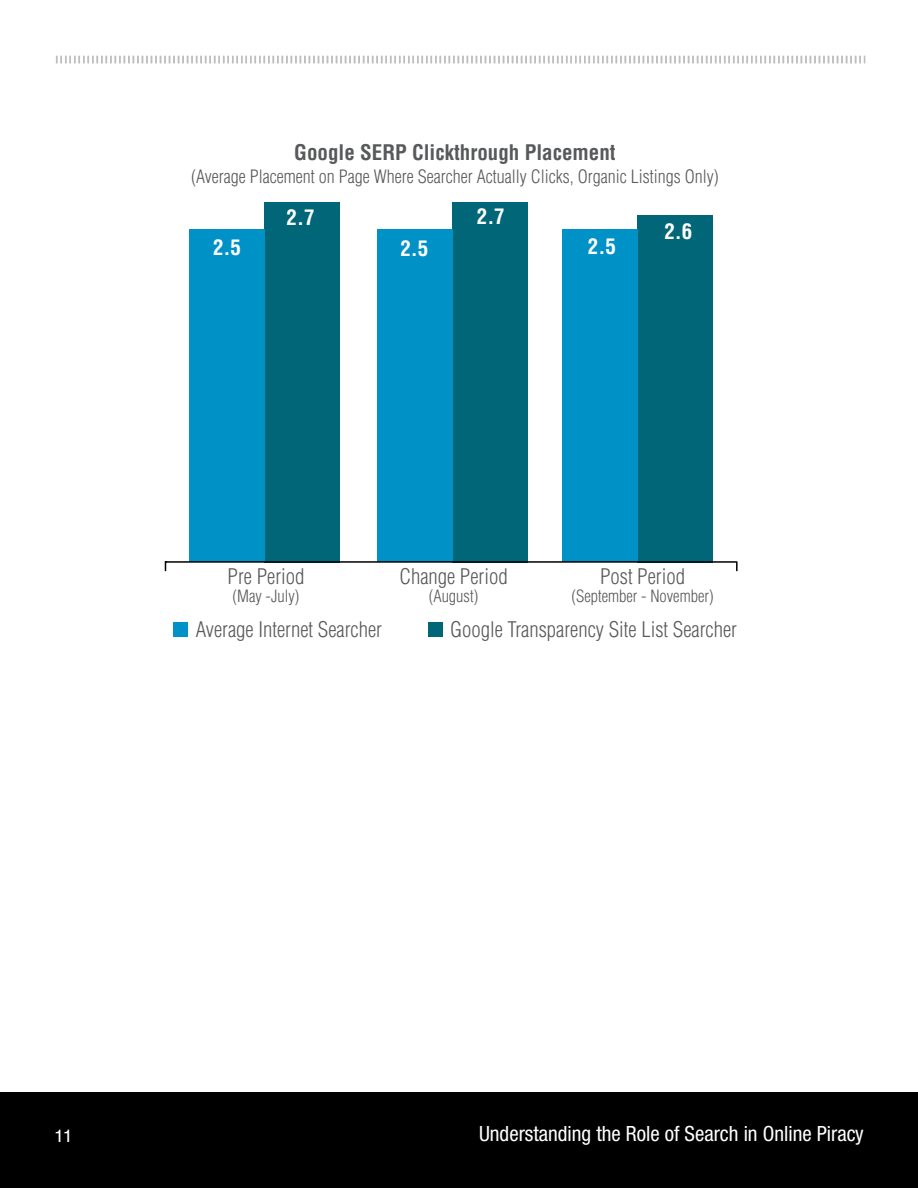
<style>
.page{position:relative;width:918px;height:1188px;background:#fff}
.page>*{position:absolute;margin:0;border:0;box-sizing:border-box;transform-origin:0 0}
.t1{font:300 condensed 21px "Helvetica LT Std";color:#58595b}
.t2{font:condensed 21px "Helvetica Neue LT Std";color:#fff}
.t3{font:700 condensed 21px "Helvetica LT Std";color:#58595b}
.t4{font:700 condensed 21px "Helvetica LT Std";color:#fff}
.t5{font:300 condensed 18px "Helvetica LT Std";color:#58595b}
.t6{font:18px "Helvetica";color:#fff}
.t7{font:300 condensed 16.5px "Helvetica LT Std";color:#58595b}
</style>
<div class="page">
<div style="left:0;top:1093px;width:918px;height:95px;background:#000"></div>
<div style="left:638px;top:215px;width:75px;height:347px;background:#006678"></div>
<div style="left:562px;top:229px;width:76px;height:333px;background:#0091c7"></div>
<div style="left:452px;top:202px;width:76px;height:360px;background:#006678"></div>
<div style="left:377px;top:229px;width:75px;height:333px;background:#0091c7"></div>
<div style="left:265px;top:202px;width:75px;height:360px;background:#006678"></div>
<div style="left:189px;top:229px;width:76px;height:333px;background:#0091c7"></div>
<hr style="left:165px;top:561px;width:571px;height:2px;background:#000">
<svg style="left:736px;top:561px;width:2px;height:10px"></svg>
<svg style="left:56px;top:56px;width:809px;height:7px"></svg>
<div style="left:428px;top:622px;width:15px;height:15px;background:#006678"></div>
<div style="left:173px;top:622px;width:15px;height:15px;background:#0091c7"></div>
<p class="t3" style="left:294px;top:139px;width:323px">Google SERP Clickthrough Placement</p>
<p class="t5" style="left:191px;top:165px;width:529px">(Average Placement on Page Where Searcher Actually Clicks, Organic Listings Only)</p>
<p class="t4" style="left:213px;top:234px;width:29px">2.5</p>
<p class="t4" style="left:287px;top:204px;width:29px">2.7</p>
<p class="t4" style="left:477px;top:203px;width:29px">2.7</p>
<p class="t4" style="left:400px;top:235px;width:29px">2.5</p>
<p class="t4" style="left:588px;top:233px;width:29px">2.5</p>
<p class="t4" style="left:664px;top:218px;width:29px">2.6</p>
<p class="t1" style="left:228px;top:563px;width:78px">Pre Period</p>
<p class="t7" style="left:233px;top:586px;width:68px">(May -July)</p>
<p class="t1" style="left:399px;top:563px;width:110px">Change Period</p>
<p class="t7" style="left:429px;top:586px;width:51px">(August)</p>
<p class="t1" style="left:600px;top:563px;width:87px">Post Period</p>
<p class="t7" style="left:572px;top:586px;width:144px">(September - November)</p>
<p class="t1" style="left:196px;top:616px;width:188px">Average Internet Searcher</p>
<p class="t1" style="left:451px;top:616px;width:288px">Google Transparency Site List Searcher</p>
<p class="t6" style="left:54px;top:1122px;width:20px">11</p>
<p class="t2" style="left:479px;top:1122px;width:386px">Understanding the Role of Search in Online Piracy</p>
</div>
